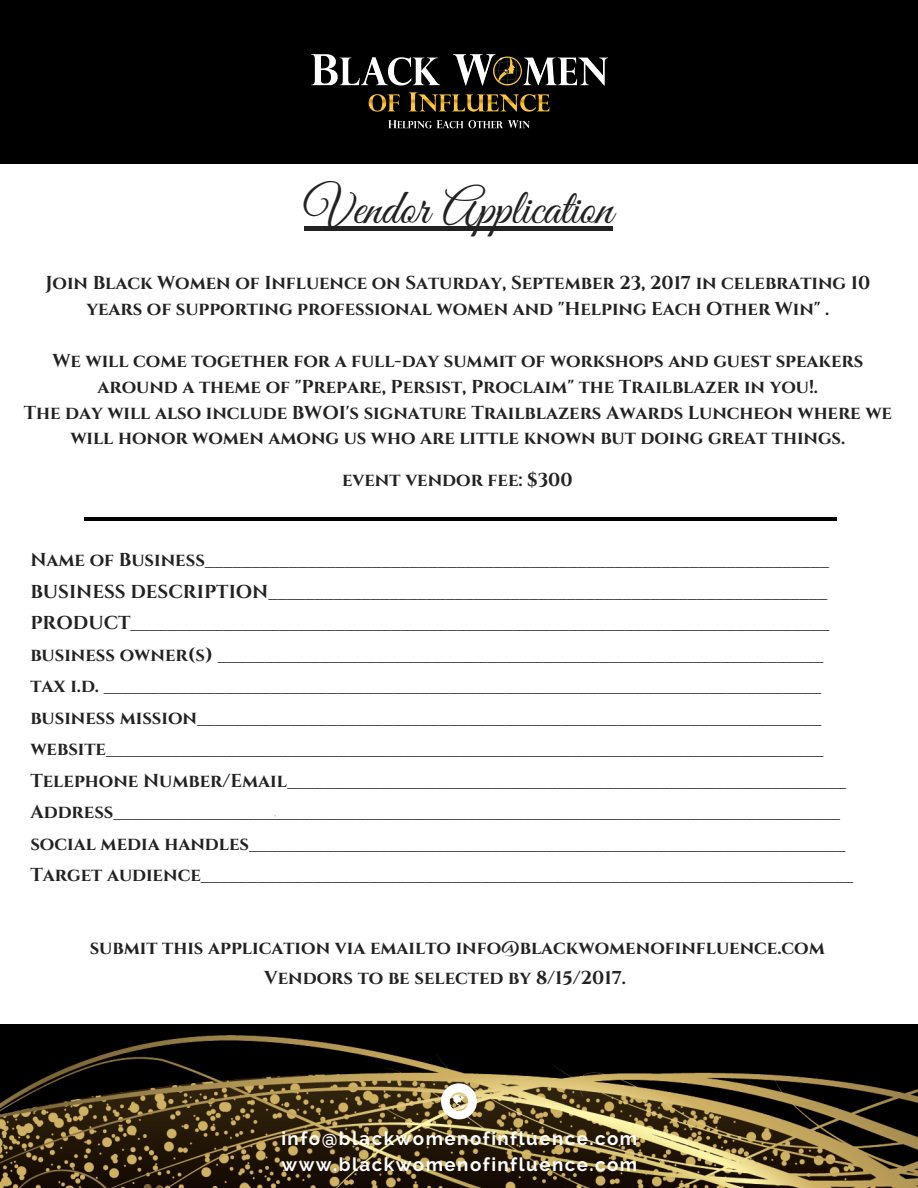
<style>
.page{position:relative;width:918px;height:1188px;background:#fff}
.page>*{position:absolute;margin:0;border:0;box-sizing:border-box;transform-origin:0 0}
.t1{font:49.8px "Great Vibes";color:#222}
.t2{font:700 18.75px/31.5px "Cinzel";letter-spacing:-.005em;color:#222}
.t3{font:700 18.75px/25.8px "Raleway";letter-spacing:.08em;color:#fff}
</style>
<div class="page">
<img style="left:0;top:0;width:918px;height:1188px">
<div style="left:0;top:164px;width:918px;height:860px;background:#fff"></div>
<svg style="left:441px;top:1083px;width:36px;height:36px"></svg>
<img style="left:246px;top:32px;width:426px;height:116px">
<div style="left:304px;top:226px;width:49px;height:5px;background:#222"></div>
<div style="left:353px;top:226px;width:12px;height:5px;background:#222"></div>
<div style="left:365px;top:226px;width:17px;height:5px;background:#222"></div>
<div style="left:382px;top:226px;width:18px;height:5px;background:#222"></div>
<div style="left:400px;top:226px;width:17px;height:5px;background:#222"></div>
<div style="left:417px;top:226px;width:12px;height:5px;background:#222"></div>
<div style="left:429px;top:226px;width:13px;height:5px;background:#222"></div>
<div style="left:442px;top:226px;width:36px;height:5px;background:#222"></div>
<div style="left:478px;top:226px;width:17px;height:5px;background:#222"></div>
<div style="left:495px;top:226px;width:16px;height:5px;background:#222"></div>
<div style="left:511px;top:226px;width:11px;height:5px;background:#222"></div>
<div style="left:522px;top:226px;width:8px;height:5px;background:#222"></div>
<div style="left:530px;top:226px;width:13px;height:5px;background:#222"></div>
<div style="left:543px;top:226px;width:18px;height:5px;background:#222"></div>
<div style="left:561px;top:226px;width:10px;height:5px;background:#222"></div>
<div style="left:571px;top:226px;width:8px;height:5px;background:#222"></div>
<div style="left:579px;top:226px;width:17px;height:5px;background:#222"></div>
<div style="left:596px;top:226px;width:17px;height:5px;background:#222"></div>
<hr style="left:84px;top:518px;width:753px;height:3px;background:#000">
<h1 class="t1" style="left:304px;top:180px;width:310px">Vendor Application</h1>
<p class="t2" style="left:46px;top:271px;width:826px;line-height:25.8px;text-align:center">Join Black Women of Influence on Saturday, September 23, 2017 in celebrating 10 years of supporting professional women and "Helping Each Other Win" .</p>
<p class="t2" style="left:24px;top:348px;width:870px;line-height:25.8px;text-align:center">We will come together for a full-day summit of workshops and guest speakers around a theme of "Prepare, Persist, Proclaim" the Trailblazer in you!.<br>The day will also include BWOI's signature Trailblazers Awards Luncheon where we will honor women among us who are little known but doing great things.</p>
<p class="t2" style="left:342px;top:465px;width:232px">event vendor fee: $300</p>
<p class="t2" style="left:30px;top:545px;width:824px">Name of Business___________________________________________________________________ BUSINESS DESCRIPTION____________________________________________________________ PRODUCT___________________________________________________________________________ business owner(s) _________________________________________________________________ tax i.d. _____________________________________________________________________________ business mission___________________________________________________________________ website_____________________________________________________________________________ Telephone Number/Email____________________________________________________________ Address______________________________________________________________________________ social media handles________________________________________________________________ Target audience______________________________________________________________________</p>
<p class="t2" style="left:264px;top:933px;width:562px;line-height:30.3px;text-indent:-174px">submit this application via emailto info@blackwomenofinfluence.com<br>Vendors to be selected by 8/15/2017.</p>
<p class="t3" style="left:281px;top:1126px;width:357px">info@blackwomenofinfluence.com www.blackwomenofinfluence.com</p>
</div>
